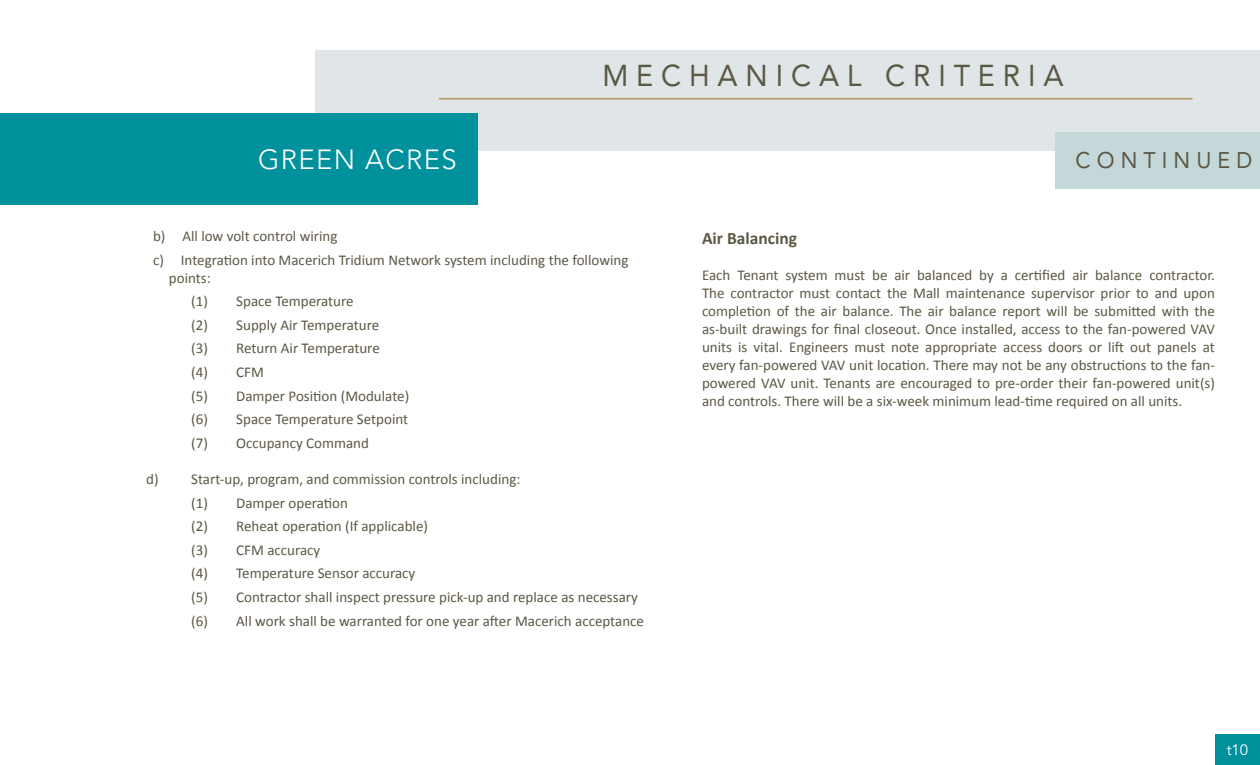
<style>
.page{position:relative;width:1260px;height:765px;background:#fff}
.page>*{position:absolute;margin:0;border:0;box-sizing:border-box;transform-origin:0 0}
.t1{font:30px "Avenir LT Std";letter-spacing:.275em;color:#5b5945;scale:.95 1}
.t2{font:300 27.5px "Avenir LT Std";letter-spacing:.05em;color:#fff}
.t3{font:22.5px "Avenir LT Std";letter-spacing:.285em;color:#5b5945;scale:.95 1}
.t4{font:700 17.5px "Calibri";color:#5c5844}
.t5{font:15px/23.6px "Calibri";color:#5c5844}
.t6{font:15px "Avenir LT Std";color:#fff}
</style>
<div class="page">
<div style="left:1215px;top:734px;width:45px;height:31px;background:#00919d"></div>
<div style="left:315px;top:50px;width:945px;height:101px;background:#e0e6e7"></div>
<div style="left:1055px;top:132px;width:205px;height:57px;background:#c4d7d9"></div>
<hr style="left:439px;top:98px;width:753px;height:2px;background:#b9a177">
<div style="left:0;top:114px;width:477px;height:91px;background:#00919d"></div>
<h2 class="t2" style="left:258px;top:143px;width:200px">GREEN ACRES</h2>
<h1 class="t1" style="left:602px;top:59px;width:487px">MECHANICAL CRITERIA</h1>
<h3 class="t3" style="left:1076px;top:147px;width:188px">CONTINUED</h3>
<p class="t5" style="left:153px;top:224px;width:477px">b) All low volt control wiring<br>c) Integration into Macerich Tridium Network system including the following</p>
<p class="t5" style="left:191px;top:266px;width:219px;text-indent:-22px">points:<br>(1) Space Temperature<br>(2) Supply Air Temperature<br>(3) Return Air Temperature<br>(4) CFM<br>(5) Damper Position (Modulate) (6) Space Temperature Setpoint (7) Occupancy Command</p>
<p class="t5" style="left:191px;top:467px;width:454px;text-indent:-45px">d) Start-up, program, and commission controls including:<br>(1) Damper operation<br>(2) Reheat operation (If applicable)<br>(3) CFM accuracy<br>(4) Temperature Sensor accuracy<br>(5) Contractor shall inspect pressure pick-up and replace as necessary (6) All work shall be warranted for one year after Macerich acceptance</p>
<p class="t4" style="left:702px;top:227px;width:97px">Air Balancing</p>
<p class="t5" style="left:702px;top:266px;width:515px;line-height:18px;text-align:justify">Each Tenant system must be air balanced by a certified air balance contractor.<br>The contractor must contact the Mall maintenance supervisor prior to and upon completion of the air balance. The air balance report will be submitted with the as-built drawings for final closeout. Once installed, access to the fan-powered VAV units is vital. Engineers must note appropriate access doors or lift out panels at every fan-powered VAV unit location. There may not be any obstructions to the fan&shy;powered VAV unit. Tenants are encouraged to pre-order their fan-powered unit(s) and controls. There will be a six-week minimum lead-time required on all units.</p>
<p class="t6" style="left:1227px;top:741px;width:23px">t10</p>
</div>
